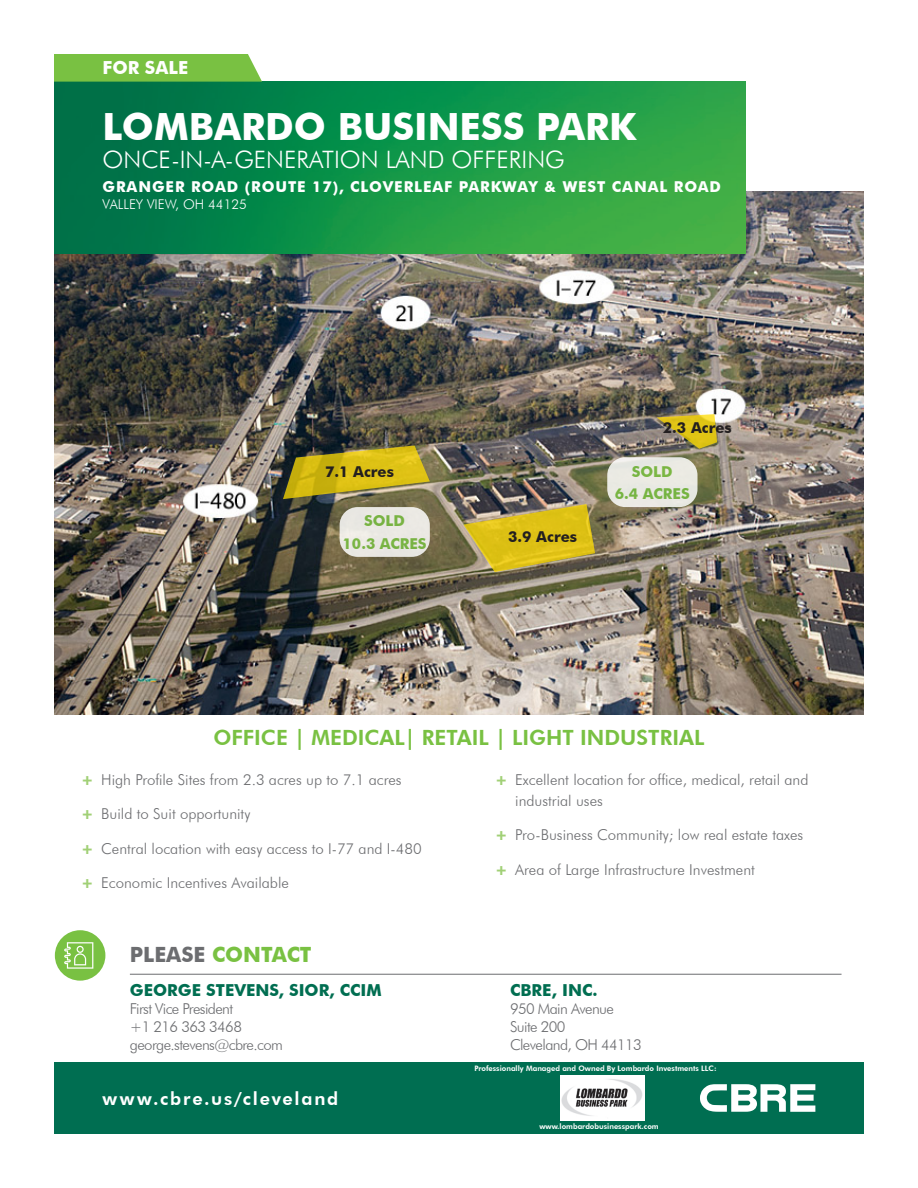
<style>
.page{position:relative;width:918px;height:1188px;background:#fff}
.page>*{position:absolute;margin:0;border:0;box-sizing:border-box;transform-origin:0 0}
.t1{font:700 37.5px "Futura BT";color:#fff}
.t2{font:300 24px "Futura BT";color:#fff}
.Copy_FutBk_black_10{font:800 21px "Futura BT";color:#79c142}
.Contact_Us{font:700 21px "Futura BT";color:#79c142}
.t3{font:800 18px "Futura BT";letter-spacing:.1em;color:#fff}
.t4{font:700 18px "Futura BT";color:#fff}
.Broker_Name{font:700 16.5px "Futura BT";color:#006e51}
.Broker_Contact_Info{font:300 15px/21px "Futura BT";color:#6c6d70}
.Broker_Contact_Info-2{font:300 15px "Futura BT";letter-spacing:-.04em;color:#6c6d70}
.t5{font:700 15px "Futura BT";letter-spacing:.06em;color:#fff}
.t6{font:700 15px/22.5px "Futura BT";color:#79c142;text-align:center}
.Contact_Us-2{font:700 15px "Futura BT";color:#231f20}
.t7{font:300 13.5px "Futura BT";color:#fff}
.BrokerName_FutHvy_bl{font:800 7.5px "Futura BT";color:#fff}
.s1{font-weight:900;color:#a1d076}
.s2{color:#6c6d70}
</style>
<div class="page">
<img style="left:54px;top:192px;width:810px;height:522px">
<div style="left:54px;top:1062px;width:810px;height:72px;background:#006e51"></div>
<svg style="left:700px;top:1084px;width:115px;height:28px"></svg>
<img style="left:54px;top:82px;width:691px;height:172px">
<svg style="left:54px;top:54px;width:208px;height:28px"></svg>
<img style="left:561px;top:1076px;width:83px;height:45px">
<hr style="left:130px;top:974px;width:712px;height:1px;background:#6c6d70">
<div style="left:55px;top:930px;width:50px;height:51px;background:#79c142;border-radius:50%"></div>
<svg style="left:64px;top:942px;width:29px;height:27px"></svg>
<svg style="left:657px;top:414px;width:60px;height:35px"></svg>
<img style="left:283px;top:445px;width:147px;height:54px">
<svg style="left:464px;top:504px;width:131px;height:68px"></svg>
<div style="left:607px;top:457px;width:91px;height:50px;background:#eaeae3;border-radius:18px"></div>
<div style="left:340px;top:507px;width:90px;height:50px;background:#eae8e3;border-radius:18px"></div>
<p class="t4" style="left:103px;top:57px;width:87px">FOR SALE</p>
<p class="t1" style="left:103px;top:103px;width:535px">LOMBARDO BUSINESS PARK</p>
<p class="t2" style="left:103px;top:145px;width:464px">ONCE-IN-A-GENERATION LAND OFFERING</p>
<p class="t5" style="left:103px;top:178px;width:620px">GRANGER ROAD (ROUTE 17), CLOVERLEAF PARKWAY &amp; WEST CANAL ROAD</p>
<p class="t7" style="left:103px;top:196px;width:146px">VALLEY VIEW, OH 44125</p>
<p class="Contact_Us-2" style="left:325px;top:463px;width:70px">7.1 Acres</p>
<p class="t6" style="left:343px;top:510px;width:85px">SOLD<br>10.3 ACRES</p>
<p class="Contact_Us-2" style="left:508px;top:528px;width:70px">3.9 Acres</p>
<p class="Contact_Us-2" style="left:663px;top:418px;width:70px">2.3 Acres</p>
<p class="t6" style="left:615px;top:460px;width:76px">SOLD<br>6.4 ACRES</p>
<p class="Copy_FutBk_black_10" style="left:214px;top:725px;width:492px">OFFICE | MEDICAL| RETAIL | LIGHT INDUSTRIAL</p>
<p class="Broker_Contact_Info" style="left:81px;top:769px;width:322px"><span class="s1">+</span> High Profile Sites from 2.3 acres up to 7.1 acres</p>
<p class="Broker_Contact_Info" style="left:81px;top:803px;width:171px"><span class="s1">+</span> Build to Suit opportunity</p>
<p class="Broker_Contact_Info" style="left:81px;top:838px;width:342px"><span class="s1">+</span> Central location with easy access to I-77 and I-480</p>
<p class="Broker_Contact_Info" style="left:81px;top:872px;width:209px"><span class="s1">+</span> Economic Incentives Available</p>
<p class="Contact_Us" style="left:130px;top:942px;width:183px"><span class="s2">PLEASE</span> CONTACT</p>
<p class="Broker_Name" style="left:130px;top:980px;width:253px">GEORGE STEVENS, SIOR, CCIM</p>
<p class="Broker_Contact_Info-2" style="left:130px;top:1000px;width:105px">First Vice President</p>
<p class="Broker_Contact_Info-2" style="left:130px;top:1018px;width:114px">+1 216 363 3468</p>
<p class="Broker_Contact_Info-2" style="left:130px;top:1036px;width:155px">george.stevens@cbre.com</p>
<p class="t3" style="left:103px;top:1088px;width:237px">www.cbre.us/cleveland</p>
<p class="Broker_Contact_Info" style="left:515px;top:769px;width:295px;text-indent:-20px"><span class="s1">+</span> Excellent location for office, medical, retail and industrial uses</p>
<p class="Broker_Contact_Info" style="left:495px;top:824px;width:310px"><span class="s1">+</span> Pro-Business Community; low real estate taxes</p>
<p class="Broker_Contact_Info" style="left:495px;top:859px;width:261px"><span class="s1">+</span> Area of Large Infrastructure Investment</p>
<p class="Broker_Name" style="left:510px;top:980px;width:89px">CBRE, INC.</p>
<p class="Broker_Contact_Info-2" style="left:510px;top:1000px;width:106px">950 Main Avenue</p>
<p class="Broker_Contact_Info-2" style="left:510px;top:1018px;width:57px">Suite 200</p>
<p class="Broker_Contact_Info-2" style="left:510px;top:1036px;width:133px">Cleveland, OH 44113</p>
<p class="BrokerName_FutHvy_bl" style="left:474px;top:1063px;width:244px">Professionally Managed and Owned By Lombardo Investments LLC:</p>
<p class="BrokerName_FutHvy_bl" style="left:539px;top:1122px;width:121px">www.lombardobusinesspark.com</p>
</div>
